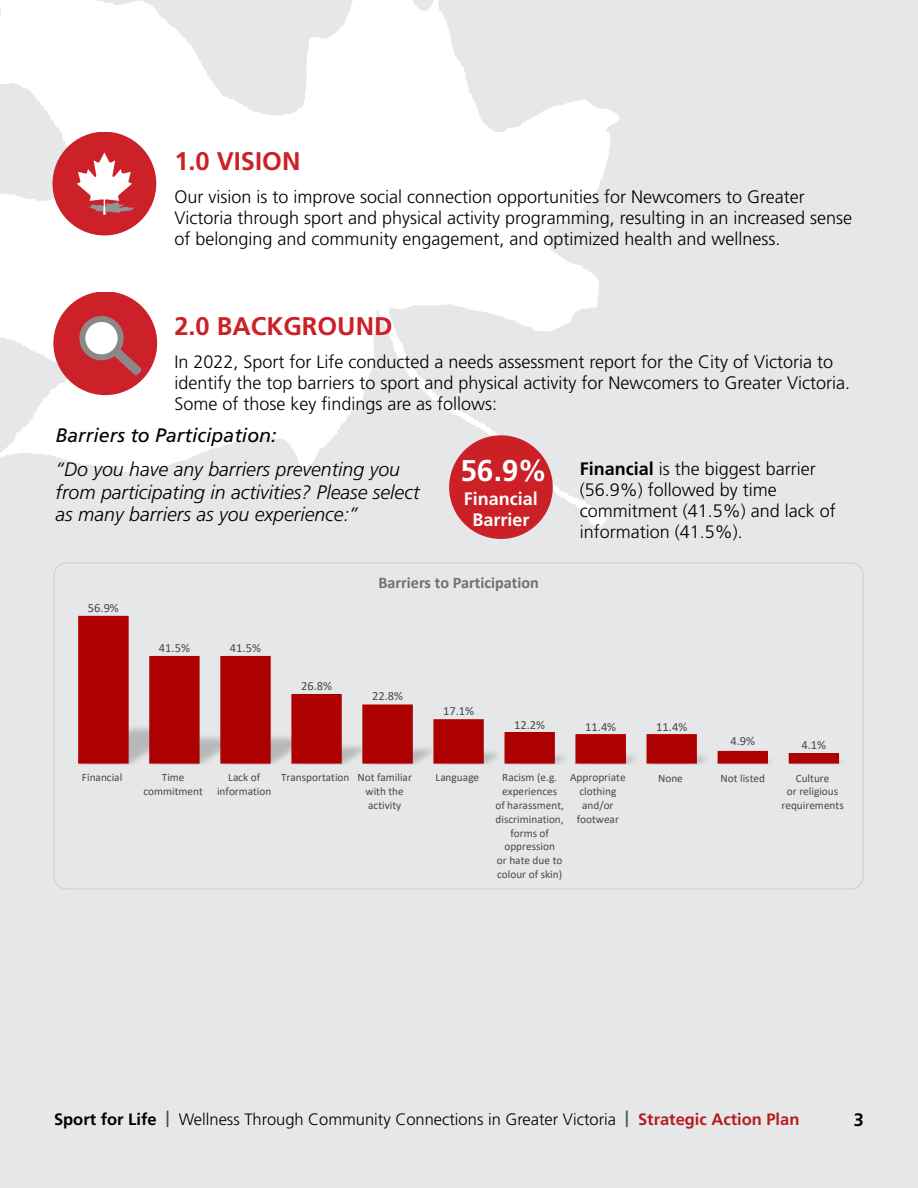
<style>
.page{position:relative;width:918px;height:1188px;background:#e6e7e8}
.page>*{position:absolute;margin:0;border:0;box-sizing:border-box;transform-origin:0 0}
.t1{font:700 30px "Frutiger LT Std";color:#fff}
.t2{font:700 25.5px "Frutiger LT Std";color:#cc2027}
.t3{font:italic 300 19.5px/22.5px "Frutiger LT Std";color:#000}
.t4{font:italic 19.5px "Frutiger LT Std";color:#000}
.t5{font:300 18px/21px "Frutiger LT Std";color:#000}
.t6{font:700 18px/21px "Frutiger LT Std";color:#fff;text-align:center}
.t7{font:700 18px "Frutiger LT Std";color:#000}
.t8{font:300 16.5px "Frutiger LT Std";color:#000}
.t9{font:700 16.2px "Calibri";letter-spacing:-.005em;color:#7c7d80}
.t10{font:12.45px "Calibri";color:#4f5052}
.t11{font:11.25px/13.8px "Calibri";color:#4f5052;text-align:center}
.s1{font-weight:700}
.s2{font-weight:700;color:#5a5b5d}
.s3{font-weight:700;color:#cc2027}
</style>
<div class="page">
<svg style="left:0;top:0;width:619px;height:528px;fill:#fff"></svg>
<div style="left:53px;top:132px;width:103px;height:103px;background:#cc2128;border-radius:50%"></div>
<svg style="left:77px;top:152px;width:58px;height:63px"></svg>
<svg style="left:53px;top:292px;width:104px;height:103px;background:#d46a6e"></svg>
<svg style="left:78px;top:616px;width:761px;height:148px"></svg>
<div style="left:449px;top:435px;width:104px;height:104px;background:#cc2027;border-radius:50%"></div>
<h2 class="t2" style="left:174px;top:146px;width:128px">1.0 VISION</h2>
<p class="t5" style="left:174px;top:186px;width:679px">Our vision is to improve social connection opportunities for Newcomers to Greater<br>Victoria through sport and physical activity programming, resulting in an increased sense of belonging and community engagement, and optimized health and wellness.</p>
<h2 class="t2" style="left:174px;top:311px;width:220px">2.0 BACKGROUND</h2>
<p class="t5" style="left:174px;top:352px;width:674px">In 2022, Sport for Life conducted a needs assessment report for the City of Victoria to identify the top barriers to sport and physical activity for Newcomers to Greater Victoria.<br>Some of those key findings are as follows:</p>
<p class="t4" style="left:56px;top:424px;width:223px">Barriers to Participation:</p>
<p class="t3" style="left:56px;top:459px;width:365px">“Do you have any barriers preventing you from participating in activities? Please select as many barriers as you experience:”</p>
<p class="t5" style="left:580px;top:458px;width:258px"><span class="s1">Financial</span> is the biggest barrier (56.9%) followed by time commitment (41. 5%) and lack of information (41. 5%).</p>
<h1 class="t1" style="left:460px;top:453px;width:89px">56.9%</h1>
<p class="t6" style="left:464px;top:488px;width:76px">Financial<br>Barrier</p>
<p class="t10" style="left:88px;top:599px;width:33px">56.9%</p>
<p class="t10" style="left:159px;top:639px;width:33px">41.5%</p>
<p class="t10" style="left:230px;top:639px;width:33px">41.5%</p>
<p class="t10" style="left:301px;top:677px;width:33px">26.8%</p>
<p class="t9" style="left:378px;top:571px;width:162px">Barriers to Participation</p>
<p class="t10" style="left:372px;top:687px;width:33px">22.8%</p>
<p class="t10" style="left:443px;top:702px;width:33px">17.1%</p>
<p class="t10" style="left:514px;top:716px;width:33px">12.2%</p>
<p class="t10" style="left:585px;top:718px;width:33px">11.4%</p>
<p class="t10" style="left:656px;top:718px;width:33px">11.4%</p>
<p class="t10" style="left:730px;top:732px;width:26px">4.9%</p>
<p class="t10" style="left:802px;top:736px;width:26px">4.1%</p>
<p class="t11" style="left:82px;top:771px;width:42px">Financial</p>
<p class="t11" style="left:143px;top:771px;width:61px">Time commitment</p>
<p class="t11" style="left:217px;top:771px;width:56px">Lack of information</p>
<p class="t11" style="left:366px;top:771px;width:48px;text-align:left;text-indent:-85px">Transportation Not familiar with the activity</p>
<p class="t11" style="left:436px;top:771px;width:45px">Language</p>
<p class="t11" style="left:495px;top:771px;width:70px">Racism (e.g. experiences<br>of harassment, discrimination, forms of oppression<br>or hate due to colour of skin)</p>
<p class="t11" style="left:570px;top:771px;width:57px">Appropriate clothing and/or footwear</p>
<p class="t11" style="left:658px;top:771px;width:26px">None</p>
<p class="t11" style="left:721px;top:771px;width:46px">Not listed</p>
<p class="t11" style="left:781px;top:771px;width:64px">Culture<br>or religious requirements</p>
<p class="t8" style="left:54px;top:1110px;width:747px"><span class="s1">Sport for Life</span> <span class="s2">|</span> Wellness Through Community Connections in Greater Victoria <span class="s2">|</span> <span class="s3">Strategic Action Plan</span></p>
<p class="t7" style="left:854px;top:1109px;width:12px">3</p>
</div>
